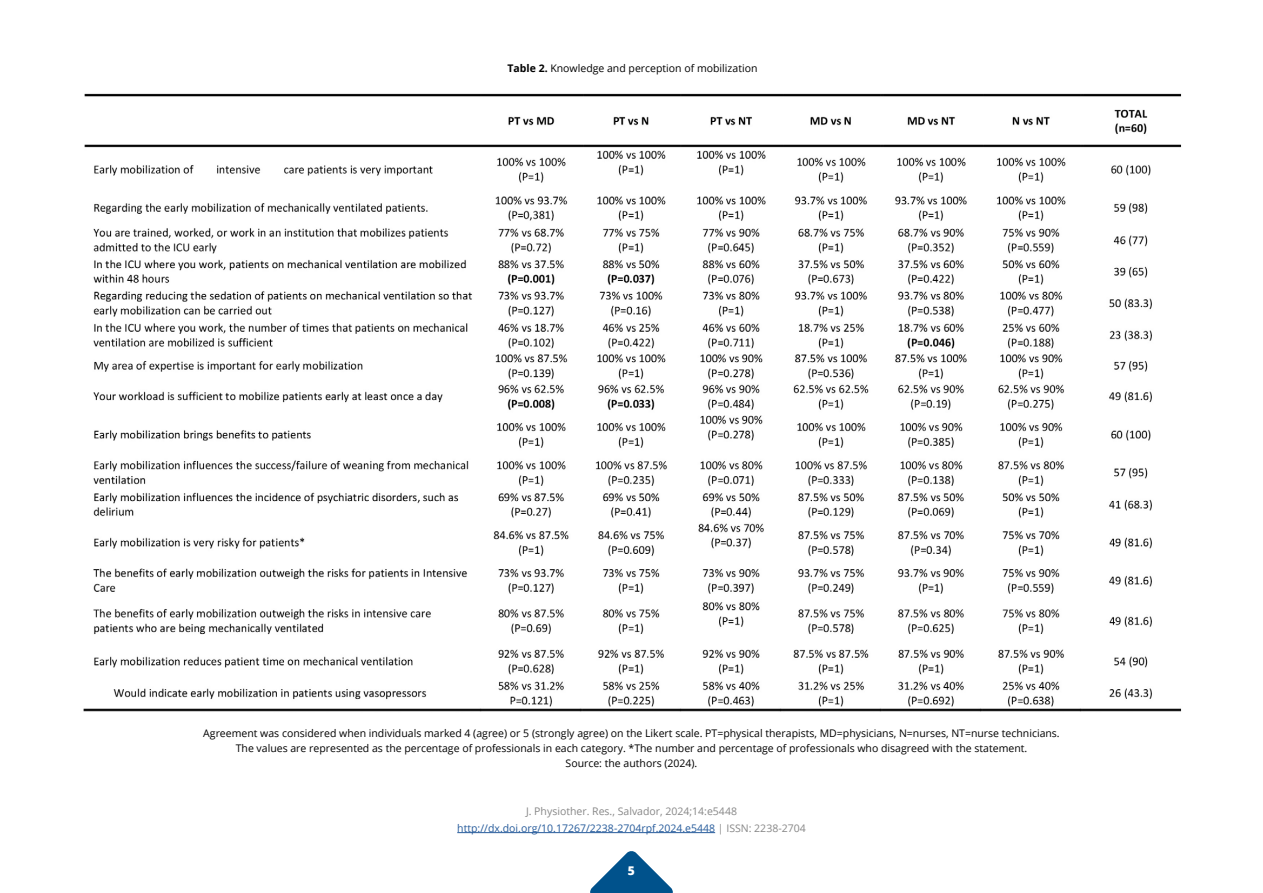
<style>
.page{position:relative;width:1263px;height:893px;background:#fff}
.page>*{position:absolute;margin:0;border:0;box-sizing:border-box;transform-origin:0 0}
.t1{font:800 12px "Open Sans";color:#fff}
.t2{font:10.5px/15px "Open Sans";color:#000;text-align:center}
.t3{font:10.5px/16.5px "Open Sans";color:#878787;text-align:center}
.s1{font-weight:700}
.s2{color:#265b9b}
</style>
<div class="page">
<svg style="left:590px;top:851px;width:83px;height:42px"></svg>
<hr style="left:457px;top:832px;width:258px;height:1px;background:#265b9b">
<img style="left:83px;top:93px;width:1099px;height:619px">
<p class="t2" style="left:507px;top:60px;width:252px"><span class="s1">Table 2.</span> Knowledge and perception of mobilization</p>
<p class="t2" style="left:203px;top:726px;width:858px">Agreement was considered when individuals marked 4 (agree) or 5 (strongly agree) on the Likert scale. PT=physical therapists, MD=physicians, N=nurses, NT=nurse technicians.<br>The values are represented as the percentage of professionals in each category. *The number and percentage of professionals who disagreed with the statement.<br>Source: the authors (2024).</p>
<p class="t3" style="left:457px;top:803px;width:350px">J. Physiother. Res., Salvador, 2024;14:e5448 <span class="s2">http://dx.doi.org/10.17267/2238-2704rpf.2024.e5448</span> | ISSN: 2238-2704</p>
<p class="t1" style="left:628px;top:862px;width:9px">5</p>
</div>
